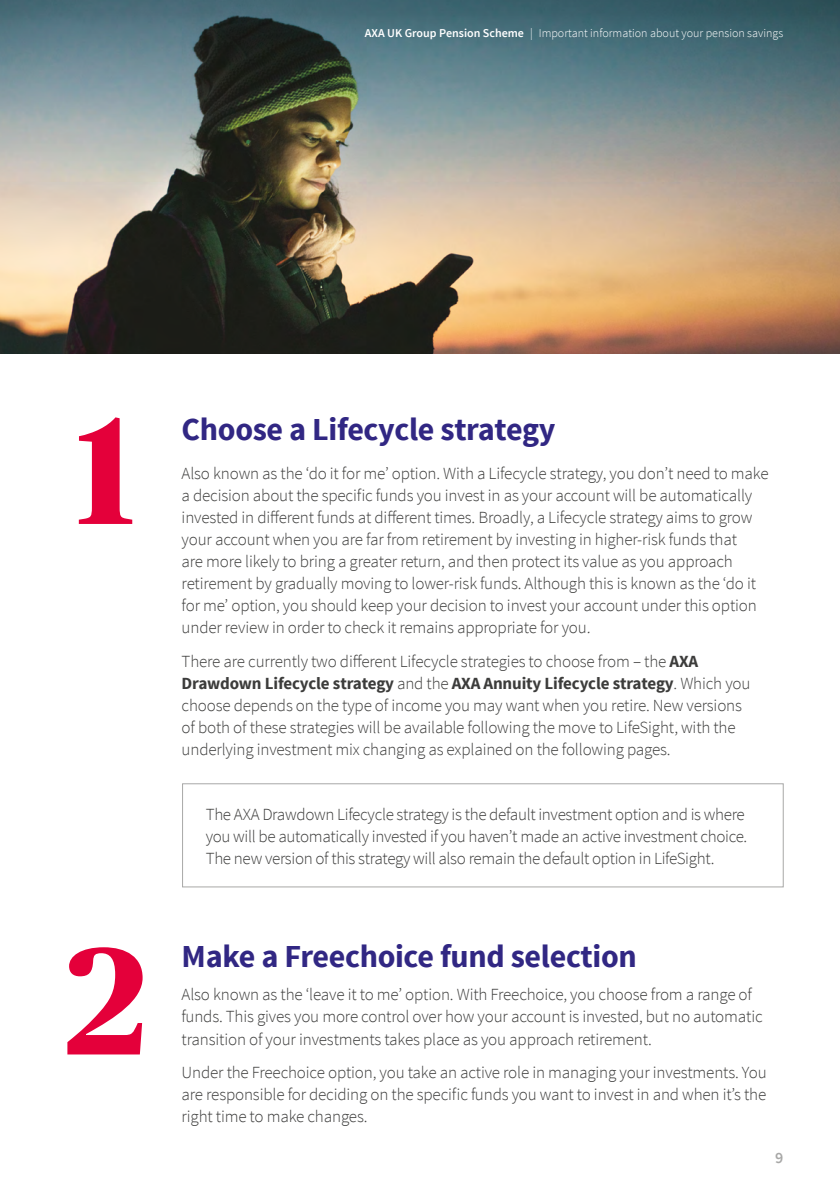
<style>
.page{position:relative;width:840px;height:1191px;background:#fff}
.page>*{position:absolute;margin:0;border:0;box-sizing:border-box;transform-origin:0 0}
.t1{font:700 152px "Publico Headline";color:#e4003a}
.t2{font:700 32px "Source Sans Pro";letter-spacing:-.01em;color:#312783}
.t3{font:300 17px/22px "Source Sans Pro";letter-spacing:-.01em;color:#3c3c3b}
.t4{font:600 16px "Source Sans Pro";color:#a8a8a7}
.t5{font:300 12px "Source Sans Pro";color:#fff}
.s1{font-weight:600}
.s2{font-style:italic}
.s3{font-weight:700}
</style>
<div class="page">
<img style="left:0;top:0;width:839px;height:353px">
<div style="left:182px;top:783px;width:601px;height:104px;border:1px solid #a8a8a7"></div>
<p class="t5" style="left:364px;top:26px;width:419px"><span class="s1">AXA UK Group Pension Scheme</span> | Important information about your pension savings</p>
<h1 class="t1" style="left:75px;top:361px;width:61px">1</h1>
<h1 class="t1" style="left:65px;top:892px;width:83px">2</h1>
<h2 class="t2" style="left:181px;top:409px;width:375px">Choose a Lifecycle strategy</h2>
<p class="t3" style="left:181px;top:463px;width:588px">Also known as the ‘do it for me’ option. With a Lifecycle strategy, you don’t need to make a decision about the specific funds you invest in as your account will be automatically invested in different funds at different times. Broadly, a Lifecycle strategy aims to grow your account when you are far from retirement by investing in higher-risk funds that<br>are more likely to bring a greater return, and then protect its value as you approach retirement by gradually moving to lower-risk funds. Although this is known as the ‘do it for me’ option, you should keep your decision to invest your account under this option under review in order to check it remains appropriate for you<span class="s2">.</span></p>
<p class="t3" style="left:181px;top:650px;width:570px">There are currently two different Lifecycle strategies to choose from – the <span class="s3">AXA Drawdown Lifecycle strategy</span> and the <span class="s3">AXA Annuity Lifecycle strategy</span>. Which you choose depends on the type of income you may want when you retire. New versions of both of these strategies will be available following the move to LifeSight, with the underlying investment mix changing as explained on the following pages.</p>
<p class="t3" style="left:206px;top:803px;width:542px">The AXA Drawdown Lifecycle strategy is the default investment option and is where you will be automatically invested if you haven’t made an active investment choice.<br>The new version of this strategy will also remain the default option in LifeSight.</p>
<h2 class="t2" style="left:181px;top:936px;width:456px">Make a Freechoice fund selection</h2>
<p class="t3" style="left:181px;top:984px;width:582px">Also known as the ‘leave it to me’ option. With Freechoice, you choose from a range of funds. This gives you more control over how your account is invested, but no automatic transition of your investments takes place as you approach retirement.</p>
<p class="t3" style="left:181px;top:1061px;width:586px;text-align:justify">Under the Freechoice option, you take an active role in managing your investments. You are responsible for deciding on the specific funds you want to invest in and when it’s the right time to make changes.</p>
<p class="t4" style="left:774px;top:1147px;width:10px">9</p>
</div>
